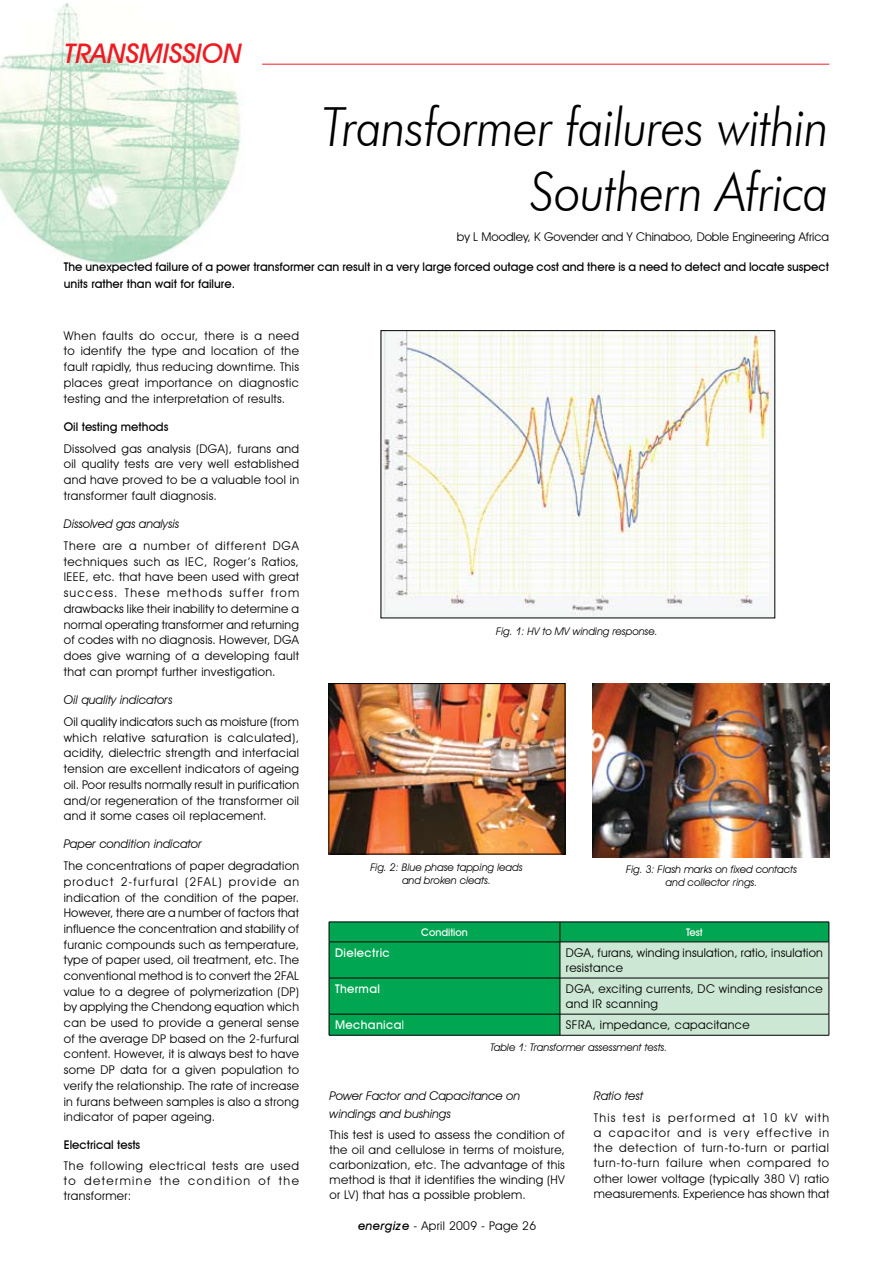
<style>
.page{position:relative;width:893px;height:1263px;background:#fff}
.page>*{position:absolute;margin:0;border:0;box-sizing:border-box;transform-origin:0 0}
.t1{font:italic 300 54px/64.8px "Futura BT";letter-spacing:-.015em;color:#000;text-align:right;scale:.9 1}
.t2{font:italic 500 27px "Avant Garde IT Cby BT";color:#ed1c24}
.t3{font:12px/15.8px "Avant Garde IT Cby BT";letter-spacing:.03em;color:#000;text-align:justify}
.t4{font:500 12px/17.2px "Avant Garde IT Cby BT";color:#000}
.t5{font:italic 12px/17.2px "Avant Garde IT Cby BT";color:#000}
.t6{font:12px "Avant Garde IT Cby BT";color:#000}
.t7{font:500 12px "Avant Garde IT Cby BT";letter-spacing:.03em;color:#fff}
.t8{font:italic 10.5px/12.6px "Avant Garde IT Cby BT";color:#000;text-align:center}
.t9{font:500 10.5px "Avant Garde IT Cby BT";color:#fff}
.s1{font-weight:400}
.s2{font-weight:500;font-style:italic}
</style>
<div class="page">
<img style="left:0;top:3px;width:318px;height:261px">
<hr style="left:262px;top:64px;width:567px;height:1px;background:#ed1c24">
<div style="left:330px;top:923px;width:230px;height:112px;background:#00a651"></div>
<hr style="left:329px;top:922px;width:231px;height:1px;background:#000">
<svg style="left:329px;top:922px;width:1px;height:20px"></svg>
<hr style="left:329px;top:942px;width:231px;height:1px;background:#000">
<hr style="left:329px;top:942px;width:1px;height:36px;background:#000">
<hr style="left:329px;top:978px;width:231px;height:1px;background:#000">
<hr style="left:329px;top:978px;width:1px;height:36px;background:#000">
<hr style="left:329px;top:1014px;width:231px;height:1px;background:#000">
<svg style="left:329px;top:1014px;width:1px;height:21px"></svg>
<svg style="left:560px;top:922px;width:270px;height:113px;background:#a2d3b5"></svg>
<hr style="left:329px;top:1035px;width:231px;height:1px;background:#000">
<hr style="left:560px;top:1035px;width:269px;height:1px;background:#000">
<img style="left:383px;top:332px;width:390px;height:284px">
<img style="left:593px;top:684px;width:236px;height:173px">
<img style="left:331px;top:685px;width:232px;height:167px">
<div style="left:329px;top:683px;width:236px;height:171px;border:1px solid #000"></div>
<h2 class="t2" style="left:64px;top:37px;width:180px">TRANSMISSION</h2>
<h1 class="t1" style="left:322px;top:94px;width:565px">Transformer failures within<br>Southern Africa</h1>
<p class="t6" style="left:457px;top:230px;width:374px">by L Moodley, K Govender and Y Chinaboo, Doble Engineering Africa</p>
<p class="t4" style="left:64px;top:258px;width:767px">The unexpected failure of a power transformer can result in a very large forced outage cost and there is a need to detect and locate suspect units rather than wait for failure.</p>
<p class="t3" style="left:64px;top:327px;width:237px">When faults do occur, there is a need to identify the type and location of the fault rapidly, thus reducing downtime. This places great importance on diagnostic testing and the interpretation of results.</p>
<p class="t4" style="left:64px;top:418px;width:106px">Oil testing methods</p>
<p class="t3" style="left:64px;top:440px;width:237px">Dissolved gas analysis (DGA), furans and oil quality tests are very well established and have proved to be a valuable tool in transformer fault diagnosis.</p>
<p class="t5" style="left:64px;top:515px;width:117px">Dissolved gas analysis</p>
<p class="t3" style="left:64px;top:538px;width:237px">There are a number of different DGA techniques such as IEC, Roger’s Ratios, IEEE, etc. that have been used with great success. These methods suffer from drawbacks like their inability to determine a normal operating transformer and returning of codes with no diagnosis. However, DGA does give warning of a developing fault that can prompt further investigation.</p>
<p class="t5" style="left:64px;top:691px;width:110px">Oil quality indicators</p>
<p class="t3" style="left:64px;top:714px;width:237px">Oil quality indicators such as moisture (from which relative saturation is calculated), acidity, dielectric strength and interfacial tension are excellent indicators of ageing oil. Poor results normally result in purification and/or regeneration of the transformer oil and it some cases oil replacement.</p>
<p class="t5" style="left:64px;top:835px;width:140px">Paper condition indicator</p>
<p class="t3" style="left:64px;top:858px;width:237px">The concentrations of paper degradation product 2-furfural (2FAL) provide an indication of the condition of the paper.<br>However, there are a number of factors that influence the concentration and stability of furanic compounds such as temperature, type of paper used, oil treatment, etc. The conventional method is to convert the 2FAL value to a degree of polymerization (DP) by applying the Chendong equation which can be used to provide a general sense of the average DP based on the 2-furfural content. However, it is always best to have some DP data for a given population to verify the relationship. The rate of increase in furans between samples is also a strong indicator of paper ageing.</p>
<p class="t4" style="left:64px;top:1136px;width:78px">Electrical tests</p>
<p class="t3" style="left:64px;top:1158px;width:237px;line-height:15px">The following electrical tests are used to determine the condition of the transformer:</p>
<p class="t8" style="left:496px;top:625px;width:163px">Fig. 1: HV to MV winding response.</p>
<p class="t8" style="left:370px;top:861px;width:154px">Fig. 2: Blue phase tapping leads and broken cleats.</p>
<p class="t8" style="left:626px;top:863px;width:172px">Fig. 3: Flash marks on fixed contacts and collector rings.</p>
<p class="t9" style="left:421px;top:926px;width:48px">Condition</p>
<p class="t9" style="left:686px;top:926px;width:18px">Test</p>
<p class="t7" style="left:335px;top:945px;width:56px">Dielectric</p>
<p class="t3" style="left:566px;top:945px;width:258px;line-height:15px">DGA, furans, winding insulation, ratio, insulation resistance</p>
<p class="t7" style="left:335px;top:981px;width:46px">Thermal</p>
<p class="t3" style="left:566px;top:981px;width:258px;line-height:15px">DGA, exciting currents, DC winding resistance and IR scanning</p>
<p class="t7" style="left:335px;top:1018px;width:71px">Mechanica<span class="s1">l</span></p>
<p class="t3" style="left:566px;top:1017px;width:185px">SFRA, impedance, capacitance</p>
<p class="t8" style="left:491px;top:1041px;width:178px">Table 1: Transformer assessment tests.</p>
<p class="t5" style="left:330px;top:1087px;width:192px">Power Factor and Capacitance on windings and bushings</p>
<p class="t3" style="left:330px;top:1127px;width:237px;line-height:15px">This test is used to assess the condition of the oil and cellulose in terms of moisture, carbonization, etc. The advantage of this method is that it identifies the winding (HV or LV) that has a possible problem.</p>
<p class="t3" style="left:358px;top:1217px;width:180px"><span class="s2">energize</span> - April 2009 - Page 26</p>
<p class="t5" style="left:594px;top:1087px;width:51px">Ratio test</p>
<p class="t3" style="left:594px;top:1110px;width:237px;line-height:15.1px">This test is performed at 10 kV with a capacitor and is very effective in the detection of turn-to-turn or partial turn-to-turn failure when compared to other lower voltage (typically 380 V) ratio measurements. Experience has shown that</p>
</div>
